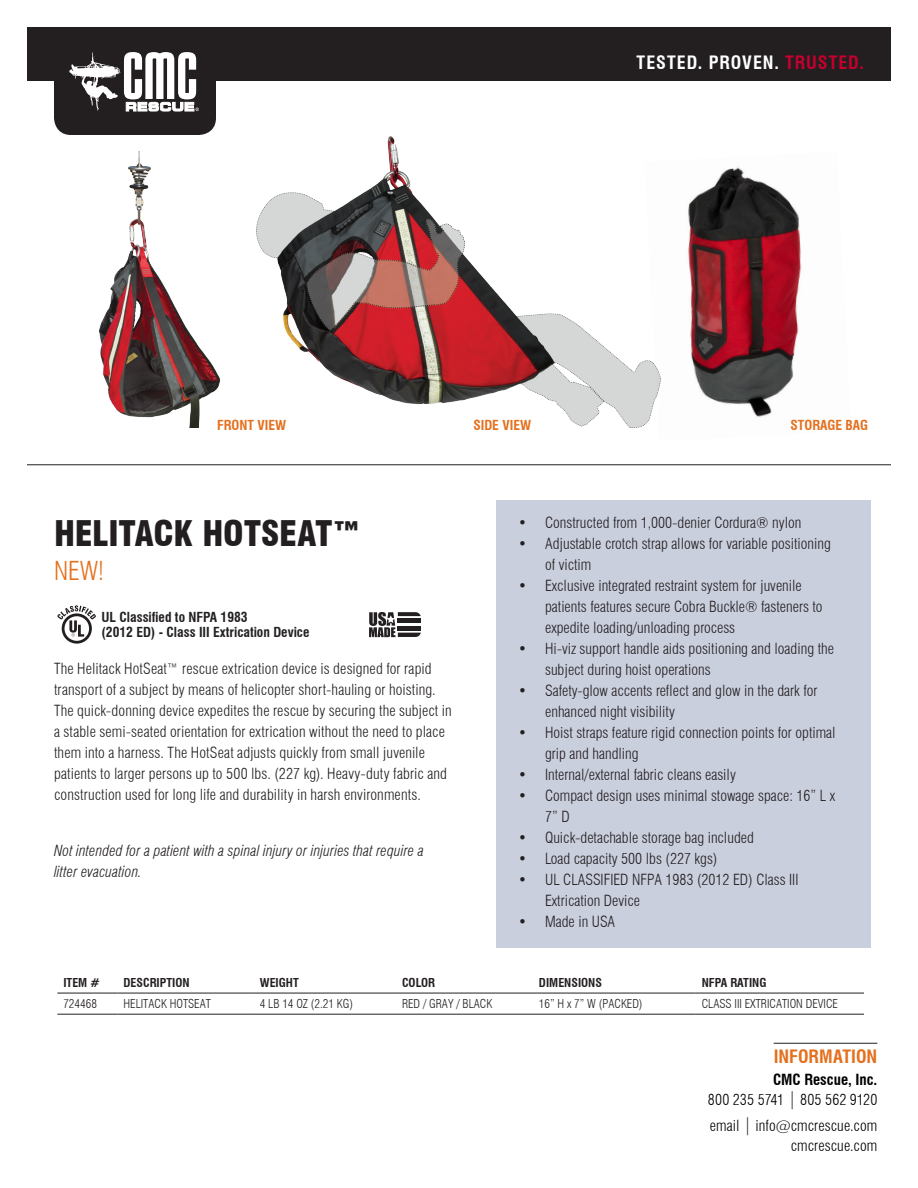
<style>
.page{position:relative;width:918px;height:1188px;background:#fff}
.page>*{position:absolute;margin:0;border:0;box-sizing:border-box;transform-origin:0 0}
.NEW{font:900 condensed 34.5px "Swiss 721 BT";letter-spacing:-.005em;color:#231f20}
.subtitle{font:300 condensed 25.5px "Swiss 721 BT";color:#e4701e}
.Product_Callout{font:700 condensed 18px "Swiss 721 BT";letter-spacing:.055em;color:#fff}
.t1{font:700 condensed 18px "Swiss 721 BT";color:#e4701e}
.Body_Copy{font:300 condensed 15px/21px "Swiss 721 BT";color:#231f20}
.Body_Copy-2{font:italic 300 condensed 15px/21px "Swiss 721 BT";letter-spacing:.01em;color:#231f20}
.t2{font:300 condensed 15px "Swiss 721 BT";letter-spacing:.005em;color:#000}
.t3{font:700 condensed 15px "Swiss 721 BT";color:#000}
.Product_Certificatio{font:700 condensed 13.5px/15px "Swiss 721 BT";color:#231f20}
.Product_Certificatio-2{font:700 condensed 13.5px "Swiss 721 BT";color:#e4701e}
.t4{font:300 condensed 12px "Swiss 721 BT";color:#231f20}
.t5{font:700 condensed 12px "Swiss 721 BT";color:#231f20}
.s1{color:#c5002e}
.s2{font-size:18px;color:#231f20}
</style>
<div class="page">
<div style="left:496px;top:501px;width:374px;height:447px;background:#cacfde"></div>
<svg style="left:27px;top:27px;width:864px;height:108px;fill:#231f20"></svg>
<svg style="left:69px;top:51px;width:130px;height:60px"></svg>
<hr style="left:27px;top:464px;width:864px;height:1px;background:#231f20">
<hr style="left:774px;top:1043px;width:103px;height:1px;background:#231f20">
<svg style="left:57px;top:605px;width:39px;height:39px"></svg>
<svg style="left:369px;top:612px;width:52px;height:25px"></svg>
<hr style="left:57px;top:993px;width:61px;height:1px;background:#231f20">
<hr style="left:118px;top:993px;width:136px;height:1px;background:#231f20">
<hr style="left:254px;top:993px;width:142px;height:1px;background:#231f20">
<hr style="left:396px;top:993px;width:137px;height:1px;background:#231f20">
<hr style="left:533px;top:993px;width:163px;height:1px;background:#231f20">
<hr style="left:696px;top:993px;width:168px;height:1px;background:#231f20">
<hr style="left:57px;top:1014px;width:61px;height:1px;background:#231f20">
<hr style="left:118px;top:1014px;width:136px;height:1px;background:#231f20">
<hr style="left:254px;top:1014px;width:142px;height:1px;background:#231f20">
<hr style="left:396px;top:1014px;width:137px;height:1px;background:#231f20">
<hr style="left:533px;top:1014px;width:163px;height:1px;background:#231f20">
<hr style="left:696px;top:1014px;width:168px;height:1px;background:#231f20">
<img style="left:99px;top:151px;width:98px;height:277px">
<img style="left:688px;top:167px;width:114px;height:250px">
<img style="left:197px;top:123px;width:486px;height:343px">
<p class="Product_Callout" style="left:637px;top:51px;width:229px">TESTED. PROVEN. <span class="s1">TRUSTED.</span></p>
<p class="Product_Certificatio-2" style="left:217px;top:417px;width:70px">FRONT VIEW</p>
<p class="Product_Certificatio-2" style="left:473px;top:417px;width:59px">SIDE VIEW</p>
<p class="Product_Certificatio-2" style="left:791px;top:417px;width:79px">STORAGE BAG</p>
<p class="NEW" style="left:54px;top:513px;width:308px">HELITACK HOTSEAT™</p>
<p class="subtitle" style="left:54px;top:555px;width:52px">NEW!</p>
<p class="Product_Certificatio" style="left:102px;top:609px;width:210px">UL Classified to NFPA 1983<br>(2012 ED) - Class III Extrication Device</p>
<p class="Body_Copy" style="left:54px;top:659px;width:399px">The Helitack HotSeat™ rescue extrication device is designed for rapid transport of a subject by means of helicopter short-hauling or hoisting.<br>The quick-donning device expedites the rescue by securing the subject in a stable semi-seated orientation for extrication without the need to place them into a harness. The HotSeat adjusts quickly from small juvenile patients to larger persons up to 500 lbs. (227 kg). Heavy-duty fabric and construction used for long life and durability in harsh environments.</p>
<p class="Body_Copy-2" style="left:54px;top:840px;width:371px">Not intended for a patient with a spinal injury or injuries that require a litter evacuation.</p>
<p class="Body_Copy" style="left:518px;top:512px;width:285px">• Constructed from 1,000-denier Cordura® nylon</p>
<p class="Body_Copy" style="left:545px;top:533px;width:287px;text-indent:-27px">• Adjustable crotch strap allows for variable positioning of victim</p>
<p class="Body_Copy" style="left:545px;top:575px;width:279px;text-indent:-27px">• Exclusive integrated restraint system for juvenile patients features secure Cobra Buckle® fasteners to expedite loading/unloading process</p>
<p class="Body_Copy" style="left:545px;top:638px;width:290px;text-indent:-27px">• Hi-viz support handle aids positioning and loading the subject during hoist operations</p>
<p class="Body_Copy" style="left:545px;top:680px;width:274px;text-indent:-27px">• Safety-glow accents reflect and glow in the dark for enhanced night visibility</p>
<p class="Body_Copy" style="left:545px;top:722px;width:292px;text-indent:-27px">• Hoist straps feature rigid connection points for optimal grip and handling</p>
<p class="Body_Copy" style="left:518px;top:764px;width:219px">• Internal/external fabric cleans easily</p>
<p class="Body_Copy" style="left:545px;top:785px;width:291px;text-indent:-27px">• Compact design uses minimal stowage space: 16” L x<br>7” D</p>
<p class="Body_Copy" style="left:518px;top:827px;width:237px">• Quick-detachable storage bag included</p>
<p class="Body_Copy" style="left:518px;top:848px;width:201px">• Load capacity 500 lbs (227 kgs)</p>
<p class="Body_Copy" style="left:545px;top:869px;width:255px;text-indent:-27px">• UL CLASSIFIED NFPA 1983 (2012 ED) Class III<br>Extrication Device</p>
<p class="Body_Copy" style="left:518px;top:911px;width:99px">• Made in USA</p>
<p class="t5" style="left:63px;top:976px;width:38px">ITEM #</p>
<p class="t5" style="left:124px;top:976px;width:68px">DESCRIPTION</p>
<p class="t5" style="left:260px;top:976px;width:41px">WEIGHT</p>
<p class="t5" style="left:402px;top:976px;width:35px">COLOR</p>
<p class="t5" style="left:539px;top:976px;width:64px">DIMENSIONS</p>
<p class="t5" style="left:702px;top:976px;width:66px">NFPA RATING</p>
<p class="t4" style="left:63px;top:997px;width:35px">724468</p>
<p class="t4" style="left:124px;top:997px;width:89px">HELITACK HOTSEAT</p>
<p class="t4" style="left:260px;top:997px;width:95px">4 LB 14 OZ (2.21 KG)</p>
<p class="t4" style="left:402px;top:997px;width:92px">RED / GRAY / BLACK</p>
<p class="t4" style="left:539px;top:997px;width:105px">16” H x 7” W (PACKED)</p>
<p class="t4" style="left:702px;top:997px;width:138px">CLASS III EXTRICATION DEVICE</p>
<p class="t1" style="left:774px;top:1046px;width:105px">INFORMATION</p>
<p class="t3" style="left:773px;top:1071px;width:106px">CMC Rescue, Inc.</p>
<p class="t2" style="left:708px;top:1090px;width:171px">800 235 5741 <span class="s2">|</span> 805 562 9120</p>
<p class="t2" style="left:710px;top:1117px;width:169px">email <span class="s2">|</span> info@cmcrescue.com</p>
<p class="t2" style="left:791px;top:1136px;width:88px">cmcrescue.com</p>
</div>
